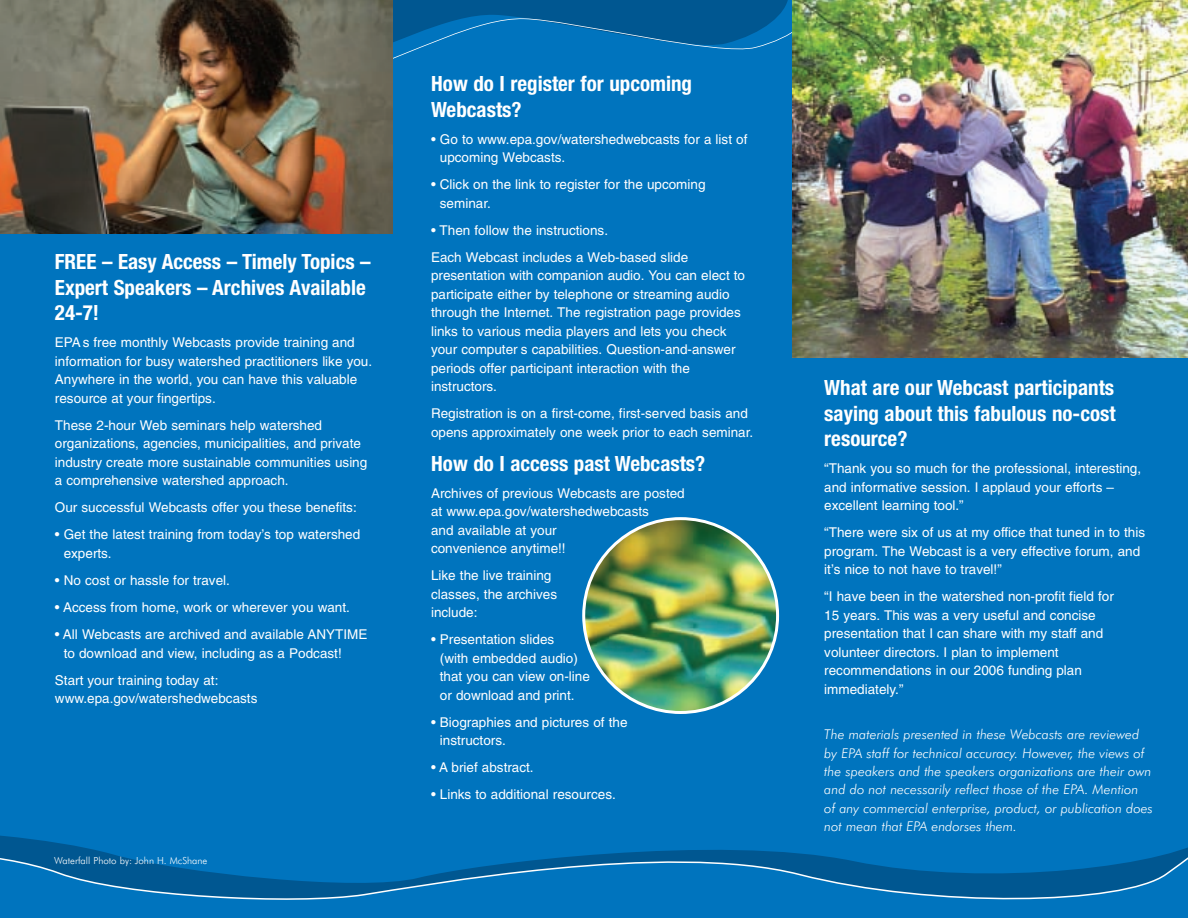
<style>
.page{position:relative;width:1188px;height:918px;background:#fff}
.page>*{position:absolute;margin:0;border:0;box-sizing:border-box;transform-origin:0 0}
.t1{font:700 condensed 21px/25.5px "Helvetica Neue";color:#fff}
.t2{font:13.5px/18.5px "Helvetica";color:#fff}
.t3{font:italic 300 13.5px/18.5px "Futura BT";color:#fff}
.t4{font:300 9.75px "Futura BT";color:#fff}
</style>
<div class="page">
<div style="left:0;top:0;width:1188px;height:917px;background:#0074be"></div>
<svg style="left:392px;top:0;width:401px;height:105px"></svg>
<svg style="left:0;top:835px;width:1188px;height:83px"></svg>
<img style="left:0;top:0;width:392px;height:234px">
<img style="left:582px;top:517px;width:197px;height:197px">
<img style="left:793px;top:0;width:395px;height:358px">
<h3 class="t1" style="left:55px;top:249px;width:317px">FREE – Easy Access – Timely Topics –<br>Expert Speakers – Archives Available<br>24-7!</h3>
<p class="t2" style="left:55px;top:335px;width:319px">EPAs free monthly Webcasts provide training and information for busy watershed practitioners like you.<br>Anywhere in the world, you can have this valuable resource at your fingertips.</p>
<p class="t2" style="left:55px;top:417px;width:314px">These 2-hour Web seminars help watershed organizations, agencies, municipalities, and private industry create more sustainable communities using a comprehensive watershed approach.</p>
<p class="t2" style="left:55px;top:499px;width:303px">Our successful Webcasts offer you these benefits:</p>
<p class="t2" style="left:64px;top:527px;width:298px;text-indent:-9px">• Get the latest training from today’s top watershed experts.</p>
<p class="t2" style="left:55px;top:572px;width:177px">• No cost or hassle for travel.</p>
<p class="t2" style="left:55px;top:599px;width:297px">• Access from home, work or wherever you want.</p>
<p class="t2" style="left:64px;top:626px;width:305px;text-indent:-9px">• All Webcasts are archived and available ANYTIME to download and view, including as a Podcast!</p>
<p class="t2" style="left:55px;top:672px;width:204px">Start your training today at: www.epa.gov/watershedwebcasts</p>
<p class="t4" style="left:54px;top:856px;width:155px">Waterfall Photo by: John H. McShane</p>
<h3 class="t1" style="left:431px;top:71px;width:263px">How do I register for upcoming<br>Webcasts?</h3>
<p class="t2" style="left:440px;top:131px;width:309px;text-indent:-9px">• Go to www.epa.gov/watershedwebcasts for a list of upcoming Webcasts.</p>
<p class="t2" style="left:440px;top:177px;width:267px;text-indent:-9px">• Click on the link to register for the upcoming seminar.</p>
<p class="t2" style="left:431px;top:222px;width:179px">• Then follow the instructions.</p>
<p class="t2" style="left:431px;top:249px;width:316px">Each Webcast includes a Web-based slide presentation with companion audio. You can elect to participate either by telephone or streaming audio through the Internet. The registration page provides links to various media players and lets you check your computer s capabilities. Question-and-answer periods offer participant interaction with the instructors.</p>
<p class="t2" style="left:431px;top:405px;width:324px">Registration is on a first-come, first-served basis and opens approximately one week prior to each seminar.</p>
<h3 class="t1" style="left:431px;top:450px;width:276px">How do I access past Webcasts?</h3>
<p class="t2" style="left:431px;top:485px;width:255px">Archives of previous Webcasts are posted at www.epa.gov/watershedwebcasts<br>and available at your<br>convenience anytime!!</p>
<p class="t2" style="left:431px;top:568px;width:128px">Like the live training classes, the archives include:</p>
<p class="t2" style="left:440px;top:632px;width:152px;text-indent:-9px">• Presentation slides<br>(with embedded audio) that you can view on-line or download and print.</p>
<p class="t2" style="left:440px;top:714px;width:189px;text-indent:-9px">• Biographies and pictures of the instructors.</p>
<p class="t2" style="left:431px;top:760px;width:104px">• A brief abstract.</p>
<p class="t2" style="left:431px;top:787px;width:186px">• Links to additional resources.</p>
<h3 class="t1" style="left:824px;top:375px;width:293px;text-align:justify">What are our Webcast participants saying about this fabulous no-cost resource?</h3>
<p class="t2" style="left:824px;top:461px;width:318px">“Thank you so much for the professional, interesting, and informative session. I applaud your efforts – excellent learning tool.”</p>
<p class="t2" style="left:824px;top:525px;width:322px">“There were six of us at my office that tuned in to this program. The Webcast is a very effective forum, and it’s nice to not have to travel!”</p>
<p class="t2" style="left:824px;top:589px;width:291px">“I have been in the watershed non-profit field for 15 years. This was a very useful and concise presentation that I can share with my staff and volunteer directors. I plan to implement recommendations in our 2006 funding plan immediately.”</p>
<p class="t3" style="left:824px;top:726px;width:330px">The materials presented in these Webcasts are reviewed by EPA staff for technical accuracy. However, the views of the speakers and the speakers organizations are their own and do not necessarily reflect those of the EPA. Mention<br>of any commercial enterprise, product, or publication does not mean that EPA endorses them.</p>
</div>
